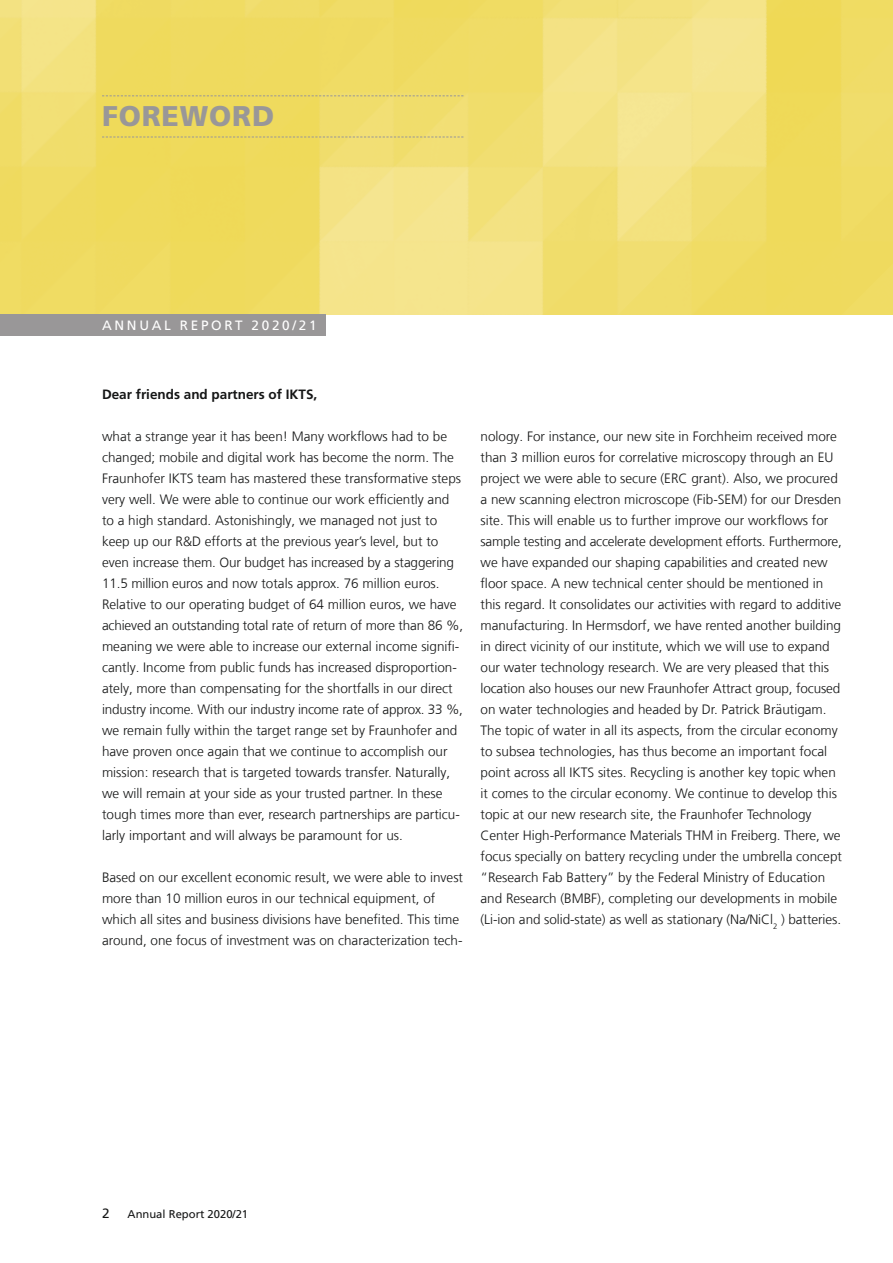
<style>
.page{position:relative;width:893px;height:1263px;background:#fff}
.page>*{position:absolute;margin:0;border:0;box-sizing:border-box;transform-origin:0 0}
._03_Standardüberschr{font:900 28.5px "Frutiger LT Com";letter-spacing:.03em;color:#999798}
._06_Fließtext{font:300 13.5px/21px "Frutiger LT Com";color:#151616}
._07_Zwischenüberschr{font:700 13.5px "Frutiger LT Com";color:#151616}
._13_Reiter{font:13.5px "Frutiger LT Com";letter-spacing:.2em;color:#fff}
.t1{font:13.5px "Frutiger LT Com";color:#151616}
.t2{font:11.25px "Frutiger LT Com";color:#151616}
</style>
<div class="page">
<img style="left:0;top:0;width:893px;height:315px">
<div style="left:0;top:315px;width:325px;height:21px;background:#999798"></div>
<svg style="left:102px;top:95px;width:361px;height:1px"></svg>
<svg style="left:102px;top:137px;width:361px;height:1px"></svg>
<p class="_03_Standardüberschr" style="left:102px;top:99px;width:174px">FOREWORD</p>
<p class="_13_Reiter" style="left:102px;top:318px;width:216px">ANNUAL REPORT 2020/21</p>
<p class="_07_Zwischenüberschr" style="left:102px;top:386px;width:217px">Dear friends and partners of IKTS,</p>
<p class="_06_Fließtext" style="left:102px;top:426px;width:363px">what a strange year it has been! Many workflows had to be changed; mobile and digital work has become the norm. The Fraunhofer IKTS team has mastered these transformative steps very well. We were able to continue our work efficiently and to a high standard. Astonishingly, we managed not just to keep up our R&amp;D efforts at the previous year’s level, but to even increase them. Our budget has increased by a staggering 11.5 million euros and now totals approx. 76 million euros.<br>Relative to our operating budget of 64 million euros, we have achieved an outstanding total rate of return of more than 86 %, meaning we were able to increase our external income signifi&shy;cantly. Income from public funds has increased disproportion&shy;ately, more than compensating for the shortfalls in our direct industry income. With our industry income rate of approx. 33 %, we remain fully within the target range set by Fraunhofer and have proven once again that we continue to accomplish our mission: research that is targeted towards transfer. Naturally, we will remain at your side as your trusted partner. In these tough times more than ever, research partnerships are particu&shy;larly important and will always be paramount for us.</p>
<p class="_06_Fließtext" style="left:102px;top:867px;width:363px">Based on our excellent economic result, we were able to invest more than 10 million euros in our technical equipment, of which all sites and business divisions have benefited. This time around, one focus of investment was on characterization tech-</p>
<p class="_06_Fließtext" style="left:480px;top:426px;width:363px">nology. For instance, our new site in Forchheim received more than 3 million euros for correlative microscopy through an EU project we were able to secure (ERC grant). Also, we procured a new scanning electron microscope (Fib-SEM) for our Dresden site. This will enable us to further improve our workflows for sample testing and accelerate development efforts. Furthermore, we have expanded our shaping capabilities and created new floor space. A new technical center should be mentioned in this regard. It consolidates our activities with regard to additive manufacturing. In Hermsdorf, we have rented another building in direct vicinity of our institute, which we will use to expand our water technology research. We are very pleased that this location also houses our new Fraunhofer Attract group, focused on water technologies and headed by Dr. Patrick Bräutigam.<br>The topic of water in all its aspects, from the circular economy to subsea technologies, has thus become an important focal point across all IKTS sites. Recycling is another key topic when it comes to the circular economy. We continue to develop this topic at our new research site, the Fraunhofer Technology Center High-Performance Materials THM in Freiberg. There, we focus specially on battery recycling under the umbrella concept “Research Fab Battery” by the Federal Ministry of Education and Research (BMBF), completing our developments in mobile (Li-ion and solid-state) as well as stationary (Na/NiCl<sub>2</sub> ) batteries.</p>
<p class="t1" style="left:102px;top:1205px;width:9px">2</p>
<p class="t2" style="left:128px;top:1207px;width:122px">Annual Report 2020/21</p>
</div>
